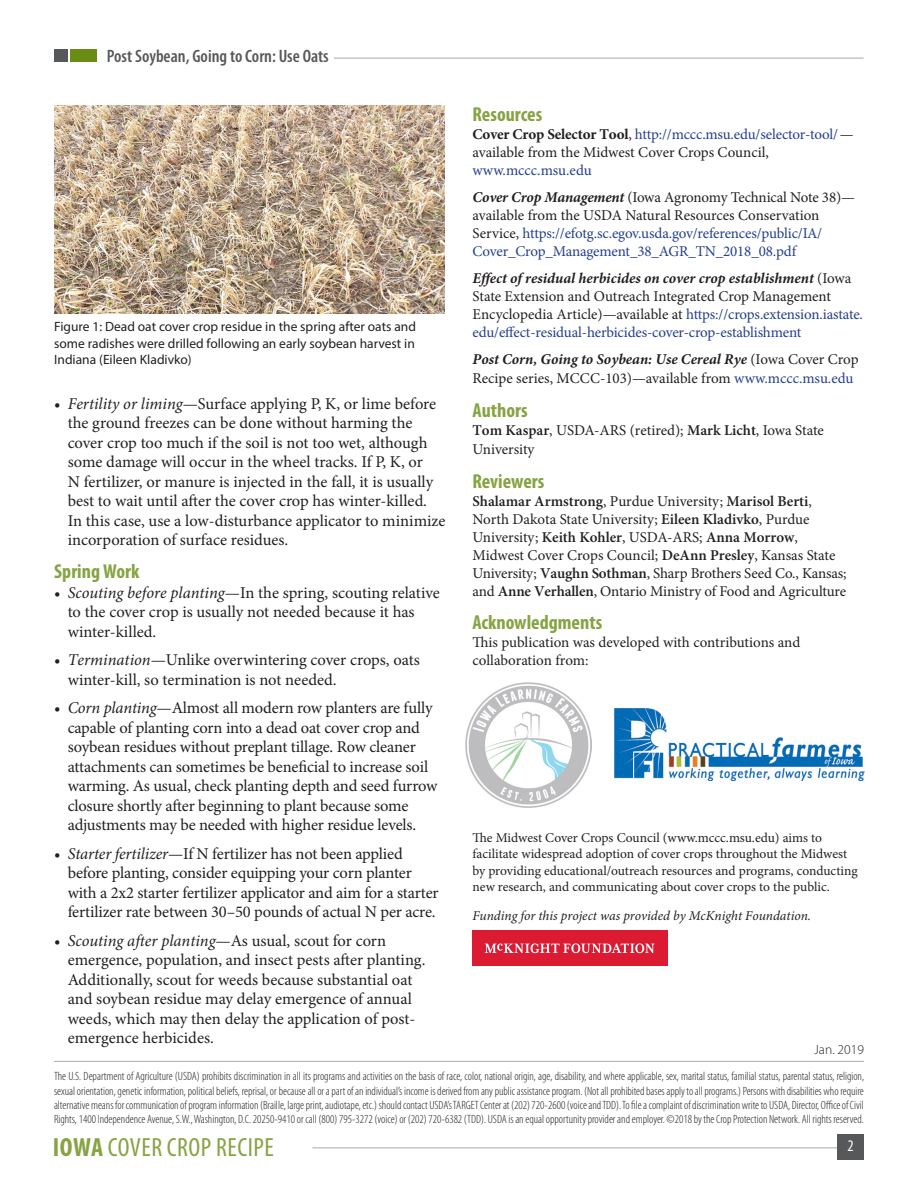
<style>
.page{position:relative;width:918px;height:1188px;background:#fff}
.page>*{position:absolute;margin:0;border:0;box-sizing:border-box;transform-origin:0 0}
.t1{font:condensed 26.4px "Myriad Pro";letter-spacing:.02em;color:#87a343}
.t2{font:700 condensed 20.25px "Myriad Pro";color:#87a343}
.t3{font:600 condensed 18px "Myriad Pro";color:#57585a}
.Body_Text{font:16.5px/19.5px "Minion Pro";letter-spacing:-.005em;color:#231f20}
.t4{font:condensed 16.2px "Myriad Pro";color:#fff}
.Body_Text-2{font:15px/18px "Minion Pro";letter-spacing:-.01em;color:#253f8e}
.Body_Text-3{font:15px/18px "Minion Pro";letter-spacing:-.005em;color:#231f20}
.Body_Text-4{font:13.5px/16.5px "Minion Pro";letter-spacing:-.005em;color:#231f20}
.Body_Text-5{font:13.5px/16.5px "Myriad Pro";color:#231f20;text-align:justify}
.Body_Text-6{font:italic 13.5px "Minion Pro";color:#231f20}
.t5{font:300 13.5px "Myriad Pro";color:#231f20}
.t6{font:300 condensed 12px/14.2px "Myriad Pro";color:#231f20;text-align:justify}
.s1{font-weight:700;color:#231f20}
.s2{color:#231f20}
.s3{font-weight:700;font-style:italic;color:#231f20}
.s4{font-weight:700;font-style:italic}
.s5{color:#253f8e}
.s6{font-weight:600}
.s7{font-style:italic}
.s8{font-weight:700}
</style>
<div class="page">
<hr style="left:312px;top:1148px;width:525px;height:1px;background:#a8a9ad">
<hr style="left:54px;top:1061px;width:810px;height:1px;background:#a8a9ad">
<div style="left:837px;top:1135px;width:27px;height:25px;background:#57585a"></div>
<div style="left:54px;top:50px;width:13px;height:12px;background:#57585a"></div>
<div style="left:70px;top:50px;width:27px;height:12px;background:#698c14"></div>
<hr style="left:334px;top:58px;width:530px;height:1px;background:#a8a9ad">
<img style="left:54px;top:106px;width:391px;height:207px">
<img style="left:615px;top:709px;width:250px;height:72px">
<img style="left:465px;top:682px;width:126px;height:126px">
<div style="left:472px;top:931px;width:196px;height:35px;background:#dc1a32"></div>
<svg style="left:485px;top:943px;width:170px;height:10px"></svg>
<p class="t3" style="left:107px;top:44px;width:223px">Post Soybean, Going to Corn: Use Oats</p>
<p class="t2" style="left:472px;top:102px;width:71px">Resources</p>
<p class="Body_Text-2" style="left:472px;top:125px;width:383px"><span class="s1">Cover Crop Selector Tool</span><span class="s2">,</span> http://mccc.msu.edu/selector-tool/ <span class="s2">— available from the Midwest Cover Crops Council, </span>www.mccc.msu.edu</p>
<p class="Body_Text-2" style="left:472px;top:188px;width:384px"><span class="s3">Cover Crop Management</span> <span class="s2">(Iowa Agronomy Technical Note 38)— available from the USDA Natural Resources Conservation Service,</span> https://efotg.sc.egov.usda.gov/references/public/IA/ Cover_Crop_Management_38_AGR_TN_2018_08.pdf</p>
<p class="Body_Text-2" style="left:472px;top:269px;width:392px"><span class="s3">Effect of residual herbicides on cover crop establishment</span> <span class="s2">(Iowa State Extension and Outreach Integrated Crop Management Encyclopedia Article)—available at</span> https://crops.extension.iastate. edu/effect-residual-herbicides-cover-crop-establishment</p>
<p class="Body_Text-3" style="left:472px;top:349px;width:388px;line-height:19.5px"><span class="s4">Post Corn, Going to Soybean: Use Cereal Rye</span> (Iowa Cover Crop<br>Recipe series, MCCC-103)—available from <span class="s5">www.mccc.msu.edu</span></p>
<p class="t2" style="left:472px;top:397px;width:57px">Authors</p>
<p class="Body_Text-3" style="left:472px;top:420px;width:353px;line-height:19.5px"><span class="s6">Tom Kaspar</span>, USDA-ARS (retired); <span class="s6">Mark Licht</span>, Iowa State<br>University</p>
<p class="t2" style="left:472px;top:468px;width:73px">Reviewers</p>
<p class="Body_Text-3" style="left:472px;top:492px;width:376px"><span class="s6">Shalamar Armstrong</span>, Purdue University; <span class="s6">Marisol Berti</span>, North Dakota State University; <span class="s6">Eileen Kladivko</span>, Purdue University; <span class="s6">Keith Kohler</span>, USDA-ARS; <span class="s6">Anna Morrow</span>, Midwest Cover Crops Council; <span class="s6">DeAnn Presley</span>, Kansas State University; <span class="s6">Vaughn Sothman</span>, Sharp Brothers Seed Co., Kansas; and <span class="s6">Anne Verhallen</span>, Ontario Ministry of Food and Agriculture</p>
<p class="t2" style="left:473px;top:609px;width:131px">Acknowledgments</p>
<p class="Body_Text-3" style="left:473px;top:633px;width:329px">This publication was developed with contributions and collaboration from:</p>
<p class="Body_Text-5" style="left:54px;top:318px;width:363px">Figure 1: Dead oat cover crop residue in the spring after oats and some radishes were drilled following an early soybean harvest in Indiana (Eileen Kladivko)</p>
<p class="Body_Text" style="left:68px;top:394px;width:379px;text-indent:-14px">• <span class="s7">Fertility or liming</span>—Surface applying P, K, or lime before the ground freezes can be done without harming the cover crop too much if the soil is not too wet, although some damage will occur in the wheel tracks. If P, K, or<br>N fertilizer, or manure is injected in the fall, it is usually best to wait until after the cover crop has winter-killed.<br>In this case, use a low-disturbance applicator to minimize incorporation of surface residues.</p>
<p class="t2" style="left:54px;top:559px;width:87px">Spring Work</p>
<p class="Body_Text" style="left:68px;top:583px;width:374px;text-indent:-14px">• <span class="s7">Scouting before planting</span>—In the spring, scouting relative to the cover crop is usually not needed because it has winter-killed.</p>
<p class="Body_Text" style="left:68px;top:650px;width:354px;text-indent:-14px">• <span class="s7">Termination</span>—Unlike overwintering cover crops, oats winter-kill, so termination is not needed.</p>
<p class="Body_Text" style="left:68px;top:698px;width:371px;text-indent:-14px">• <span class="s7">Corn planting</span>—Almost all modern row planters are fully capable of planting corn into a dead oat cover crop and soybean residues without preplant tillage. Row cleaner attachments can sometimes be beneficial to increase soil warming. As usual, check planting depth and seed furrow closure shortly after beginning to plant because some adjustments may be needed with higher residue levels.</p>
<p class="Body_Text" style="left:68px;top:844px;width:373px;text-indent:-14px">• <span class="s7">Starter fertilizer</span>—If N fertilizer has not been applied before planting, consider equipping your corn planter with a 2x2 starter fertilizer applicator and aim for a starter fertilizer rate between 30–50 pounds of actual N per acre.</p>
<p class="Body_Text" style="left:68px;top:931px;width:359px;text-indent:-14px">• <span class="s7">Scouting after planting</span>—As usual, scout for corn emergence, population, and insect pests after planting.<br>Additionally, scout for weeds because substantial oat and soybean residue may delay emergence of annual weeds, which may then delay the application of post&shy;emergence herbicides.</p>
<p class="Body_Text-4" style="left:473px;top:829px;width:387px">The Midwest Cover Crops Council (www.mccc.msu.edu) aims to facilitate widespread adoption of cover crops throughout the Midwest by providing educational/outreach resources and programs, conducting new research, and communicating about cover crops to the public.</p>
<p class="Body_Text-6" style="left:473px;top:906px;width:340px">Funding for this project was provided by McKnight Foundation.</p>
<p class="t5" style="left:814px;top:1042px;width:51px">Jan. 2019</p>
<p class="t6" style="left:54px;top:1069px;width:812px">The U.S. Department of Agriculture (USDA) prohibits discrimination in all its programs and activities on the basis of race, color, national origin, age, disability, and where applicable, sex, marital status, familial status, parental status, religion, sexual orientation, genetic information, political beliefs, reprisal, or because all or a part of an individual’s income is derived from any public assistance program. (Not all prohibited bases apply to all programs.) Persons with disabilities who require alternative means for communication of program information (Braille, large print, audiotape, etc.) should contact USDA’s TARGET Center at (202) 720-2600 (voice and TDD). To file a complaint of discrimination write to USDA, Director, Office of Civil Rights, 1400 Independence Avenue, S.W., Washington, D.C. 20250-9410 or call (800) 795-3272 (voice) or (202) 720-6382 (TDD). USDA is an equal opportunity provider and employer. ©2018 by the Crop Protection Network. All rights reserved.</p>
<p class="t1" style="left:53px;top:1131px;width:223px"><span class="s8">IOWA</span> COVER CROP RECIPE</p>
<p class="t4" style="left:848px;top:1136px;width:8px">2</p>
</div>
